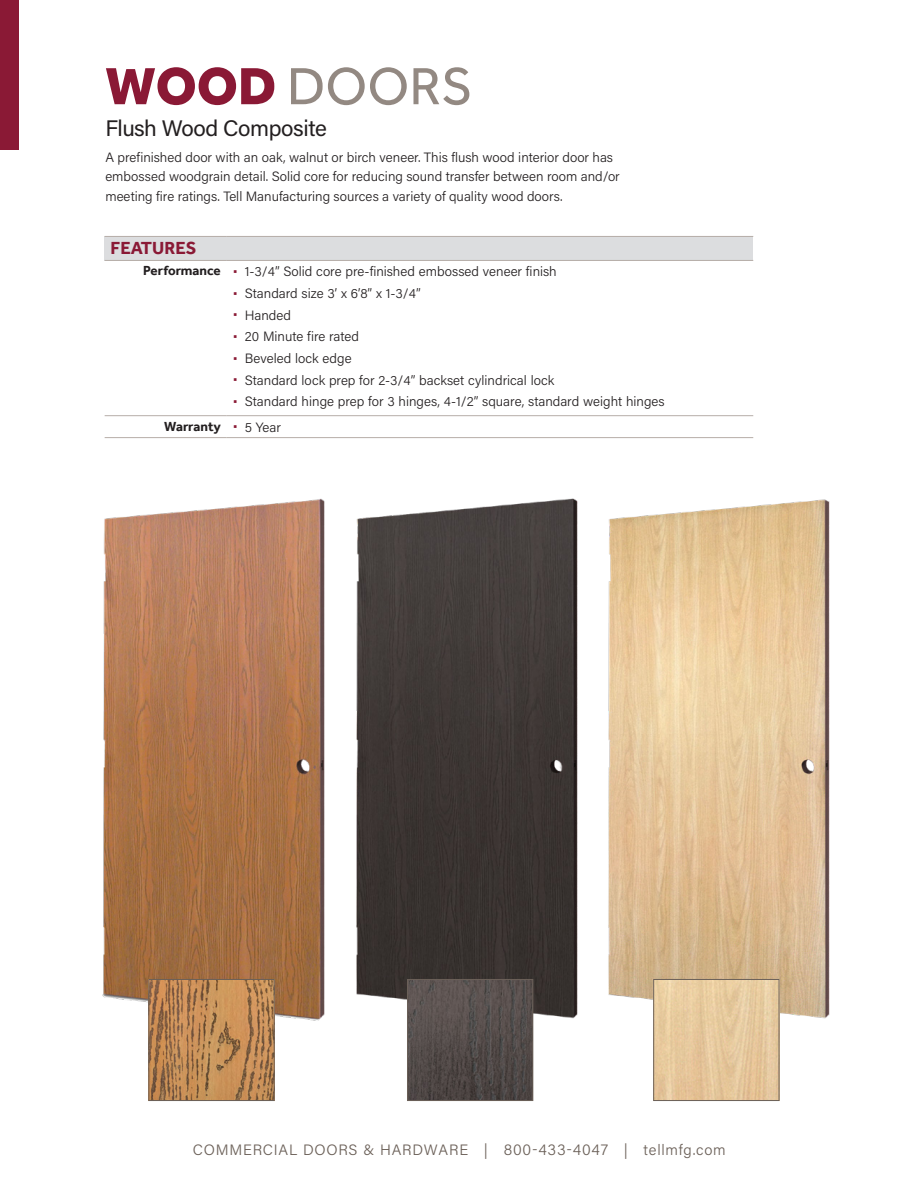
<style>
.page{position:relative;width:918px;height:1188px;background:#fff}
.page>*{position:absolute;margin:0;border:0;box-sizing:border-box;transform-origin:0 0}
.t1{font:54px "Effra";color:#938982}
.Intro_Head-1{font:22.5px "Acumin Pro";letter-spacing:-.02em;color:#231f20}
.Table_HEAD_Red_Bold{font:700 18px "Effra";color:#8a1935}
.t2{font:300 15px "Acumin Pro";letter-spacing:.05em;color:#6b6058}
.Body-10{font:300 13.5px/19.5px "Acumin Pro";color:#231f20}
.Spec_table_black_bold{font:700 13.5px "Effra";color:#231f20}
.s1{font-weight:800;color:#8a1935}
.s2{font-weight:400;color:#8a1935}
</style>
<div class="page">
<div style="left:0;top:0;width:18px;height:150px;background:#8a1935"></div>
<div style="left:105px;top:236px;width:648px;height:24px;background:#dcdddf"></div>
<hr style="left:105px;top:236px;width:122px;height:1px;background:#b6aea8">
<hr style="left:227px;top:236px;width:526px;height:1px;background:#b6aea8">
<hr style="left:105px;top:260px;width:122px;height:1px;background:#b6aea8">
<hr style="left:227px;top:260px;width:526px;height:1px;background:#b6aea8">
<hr style="left:105px;top:415px;width:122px;height:1px;background:#b6aea8">
<hr style="left:227px;top:415px;width:526px;height:1px;background:#b6aea8">
<hr style="left:105px;top:437px;width:122px;height:1px;background:#b6aea8">
<hr style="left:227px;top:437px;width:526px;height:1px;background:#b6aea8">
<img style="left:102px;top:498px;width:223px;height:523px">
<img style="left:150px;top:981px;width:123px;height:118px">
<div style="left:148px;top:979px;width:127px;height:122px;border:1px solid #6b6058"></div>
<img style="left:608px;top:499px;width:222px;height:529px">
<img style="left:655px;top:981px;width:122px;height:118px">
<div style="left:653px;top:979px;width:126px;height:122px;border:1px solid #6b6058"></div>
<img style="left:356px;top:498px;width:222px;height:530px">
<img style="left:409px;top:981px;width:122px;height:118px">
<div style="left:407px;top:979px;width:126px;height:122px;border:1px solid #6b6058"></div>
<p class="t1" style="left:105px;top:54px;width:369px"><span class="s1">WOOD</span> DOORS</p>
<p class="Intro_Head-1" style="left:105px;top:112px;width:223px">Flush Wood Composite</p>
<p class="Body-10" style="left:105px;top:147px;width:516px">A prefinished door with an oak, walnut or birch veneer. This flush wood interior door has embossed woodgrain detail. Solid core for reducing sound transfer between room and/or meeting fire ratings. Tell Manufacturing sources a variety of quality wood doors.</p>
<p class="Table_HEAD_Red_Bold" style="left:111px;top:238px;width:87px">FEATURES</p>
<p class="Spec_table_black_bold" style="left:143px;top:263px;width:79px">Performance</p>
<p class="Body-10" style="left:233px;top:261px;width:325px"><span class="s2">•</span> 1-3/4” Solid core pre-finished embossed veneer finish</p>
<p class="Body-10" style="left:233px;top:283px;width:189px"><span class="s2">•</span> Standard size 3’ x 6’8” x 1-3/4”</p>
<p class="Body-10" style="left:233px;top:305px;width:60px"><span class="s2">•</span> Handed</p>
<p class="Body-10" style="left:233px;top:326px;width:128px"><span class="s2">•</span> 20 Minute fire rated</p>
<p class="Body-10" style="left:233px;top:348px;width:120px"><span class="s2">•</span> Beveled lock edge</p>
<p class="Body-10" style="left:233px;top:370px;width:323px"><span class="s2">•</span> Standard lock prep for 2-3/4” backset cylindrical lock</p>
<p class="Body-10" style="left:233px;top:391px;width:434px"><span class="s2">•</span> Standard hinge prep for 3 hinges, 4-1/2” square, standard weight hinges</p>
<p class="Spec_table_black_bold" style="left:164px;top:418px;width:58px">Warranty</p>
<p class="Body-10" style="left:233px;top:417px;width:50px"><span class="s2">•</span> 5 Year</p>
<p class="t2" style="left:193px;top:1139px;width:534px">COMMERCIAL DOORS &amp; HARDWARE | 800-433-4047 | tellmfg.com</p>
</div>
